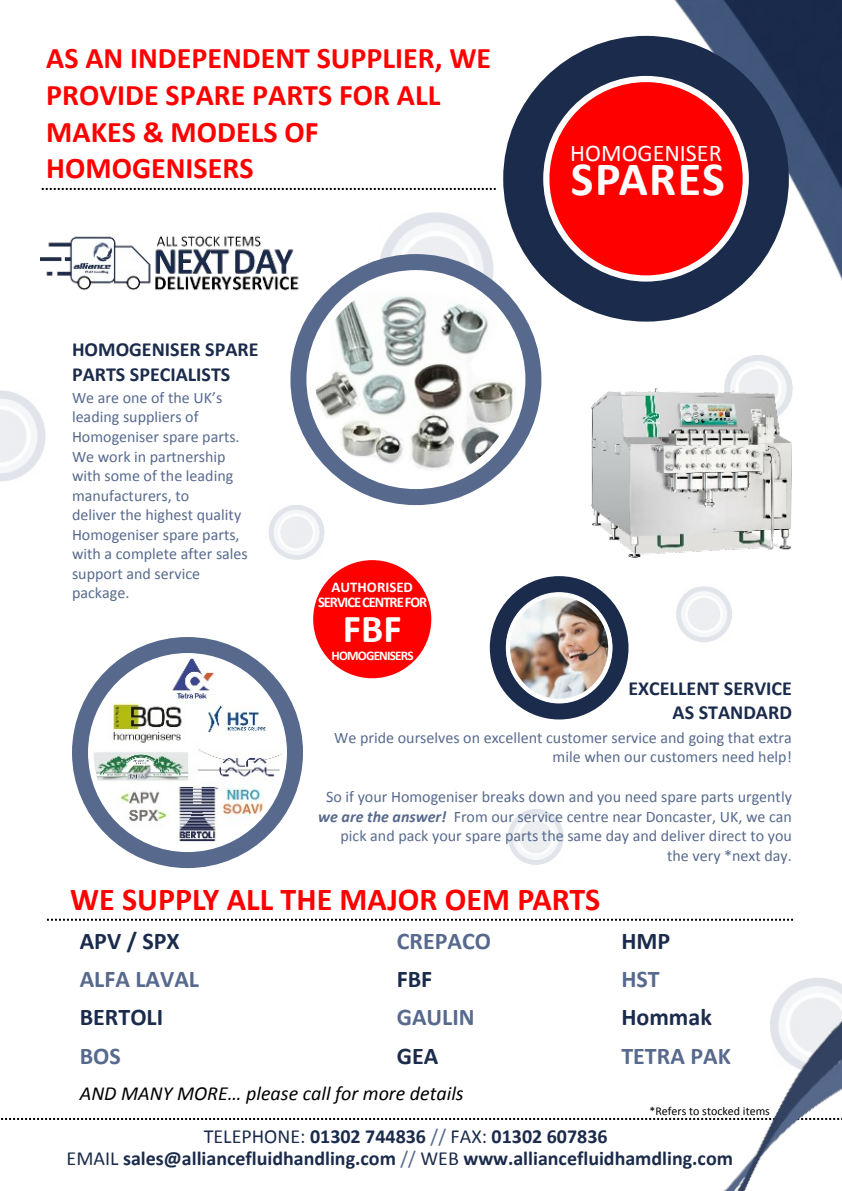
<style>
.page{position:relative;width:842px;height:1191px;background:#fff}
.page>*{position:absolute;margin:0;border:0;box-sizing:border-box;transform-origin:0 0}
.t1{font:700 48px "Calibri";letter-spacing:.03em;color:#fff}
.t2{font:700 39.6px "Calibri";color:#fff}
.t3{font:700 32px "Calibri";color:#f00}
.t4{font:700 30px/36.6px "Calibri";color:#f00}
.t5{font:700 24px "Calibri";color:#576a8d}
.t6{font:700 24px "Calibri";color:#1a2b4c}
.t7{font:700 24px "Calibri";color:#1b2b4c}
.t8{font:24px "Calibri";color:#fff}
.t9{font:700 20px/24.4px "Calibri";color:#1b2b4c;text-align:center}
.t10{font:italic 20px "Calibri";color:#000}
.t11{font:16px/19.6px "Calibri";color:#576a8d;text-align:right}
.t12{font:700 14.8px "Calibri";letter-spacing:-.07em;color:#fff}
.t13{font:700 14.8px "Calibri";color:#fff}
.t14{font:700 13.2px "Calibri";letter-spacing:-.065em;color:#fff}
.t15{font:12px "Calibri";color:#000}
.s1{font-weight:700;font-style:italic}
.s2{font-weight:400}
.s3{font-weight:400;color:#576a8d}
</style>
<div class="page">
<img style="left:0;top:391px;width:45px;height:90px">
<img style="left:508px;top:809px;width:56px;height:55px">
<img style="left:380px;top:0;width:462px;height:449px">
<svg style="left:503px;top:36px;width:286px;height:286px;fill:#1b2b4c"></svg>
<div style="left:549px;top:82px;width:194px;height:193px;background:#f00;border-radius:50%"></div>
<svg style="left:1px;top:1118px;width:603px;height:2px"></svg>
<svg style="left:42px;top:188px;width:454px;height:2px"></svg>
<svg style="left:47px;top:918px;width:557px;height:2px"></svg>
<img style="left:41px;top:235px;width:258px;height:56px">
<svg style="left:290px;top:254px;width:251px;height:251px;fill:#576a8d"></svg>
<img style="left:315px;top:279px;width:202px;height:201px;border-radius:50%">
<img style="left:269px;top:505px;width:55px;height:55px">
<img style="left:604px;top:918px;width:238px;height:273px">
<svg style="left:72px;top:637px;width:231px;height:231px;fill:#576a8d"></svg>
<img style="left:94px;top:658px;width:187px;height:188px;border-radius:50%">
<img style="left:591px;top:389px;width:201px;height:168px">
<svg style="left:490px;top:576px;width:138px;height:143px;fill:#1b2b4c"></svg>
<img style="left:508px;top:595px;width:102px;height:106px;border-radius:50%">
<div style="left:506px;top:593px;width:106px;height:110px;border:4px solid #fff;border-radius:50%"></div>
<div style="left:313px;top:560px;width:118px;height:118px;background:#f00;border-radius:50%"></div>
<img style="left:677px;top:587px;width:55px;height:55px">
<h3 class="t4" style="left:46px;top:43px;width:446px">AS AN INDEPENDENT SUPPLIER, WE<br>PROVIDE SPARE PARTS FOR ALL<br>MAKES &amp; MODELS OF<br>HOMOGENISERS</h3>
<p class="t9" style="left:72px;top:339px;width:188px;text-align:left">HOMOGENISER SPARE<br>PARTS SPECIALISTS</p>
<p class="t11" style="left:72px;top:389px;width:177px;text-align:left">We are one of the UK’s leading suppliers of<br>Homogeniser spare parts.<br>We work in partnership with some of the leading manufacturers, to<br>deliver the highest quality<br>Homogeniser spare parts, with a complete after sales support and service package.</p>
<p class="t13" style="left:331px;top:581px;width:83px">AUTHORISED</p>
<h2 class="t2" style="left:343px;top:612px;width:60px">FBF</h2>
<p class="t12" style="left:318px;top:596px;width:111px">SERVICE CENTRE FOR</p>
<p class="t14" style="left:332px;top:649px;width:84px">HOMOGENISERS</p>
<h3 class="t8" style="left:570px;top:143px;width:153px">HOMOGENISER</h3>
<h1 class="t1" style="left:571px;top:159px;width:155px">SPARES</h1>
<p class="t9" style="left:628px;top:678px;width:165px;text-align:right">EXCELLENT SERVICE<br>AS STANDARD</p>
<p class="t11" style="left:334px;top:729px;width:459px">We pride ourselves on excellent customer service and going that extra mile when our customers need help!</p>
<p class="t11" style="left:318px;top:788px;width:475px">So if your Homogeniser breaks down and you need spare parts urgently <span class="s1">we are the answer!</span> From our service centre near Doncaster, UK, we can pick and pack your spare parts the same day and deliver direct to you the very *next day.</p>
<h3 class="t3" style="left:70px;top:885px;width:532px">WE SUPPLY ALL THE MAJOR OEM PARTS</h3>
<h3 class="t6" style="left:80px;top:931px;width:102px">APV / SPX</h3>
<h3 class="t5" style="left:80px;top:969px;width:121px">ALFA LAVAL</h3>
<h3 class="t6" style="left:80px;top:1007px;width:85px">BERTOLI</h3>
<h3 class="t5" style="left:80px;top:1045px;width:43px">BOS</h3>
<p class="t10" style="left:80px;top:1084px;width:385px">AND MANY MORE… please call for more details</p>
<h3 class="t5" style="left:397px;top:931px;width:96px">CREPACO</h3>
<h3 class="t7" style="left:621px;top:931px;width:50px">HMP</h3>
<h3 class="t5" style="left:621px;top:969px;width:40px">HST</h3>
<h3 class="t7" style="left:621px;top:1007px;width:92px">Hommak</h3>
<h3 class="t5" style="left:621px;top:1045px;width:111px">TETRA PAK</h3>
<h3 class="t6" style="left:397px;top:969px;width:37px">FBF</h3>
<h3 class="t5" style="left:397px;top:1007px;width:79px">GAULIN</h3>
<h3 class="t7" style="left:397px;top:1045px;width:43px">GEA</h3>
<p class="t15" style="left:649px;top:1105px;width:122px">*Refers to stocked items</p>
<p class="t9" style="left:67px;top:1127px;width:668px;line-height:21.6px"><span class="s2">TELEPHONE:</span> 01302 744836 <span class="s3">//</span> <span class="s2">FAX:</span> 01302 607836<br><span class="s2">EMAIL</span> sales@alliancefluidhandling.com <span class="s3">//</span> <span class="s2">WEB</span> www.alliancefluidhamdling.com</p>
</div>
